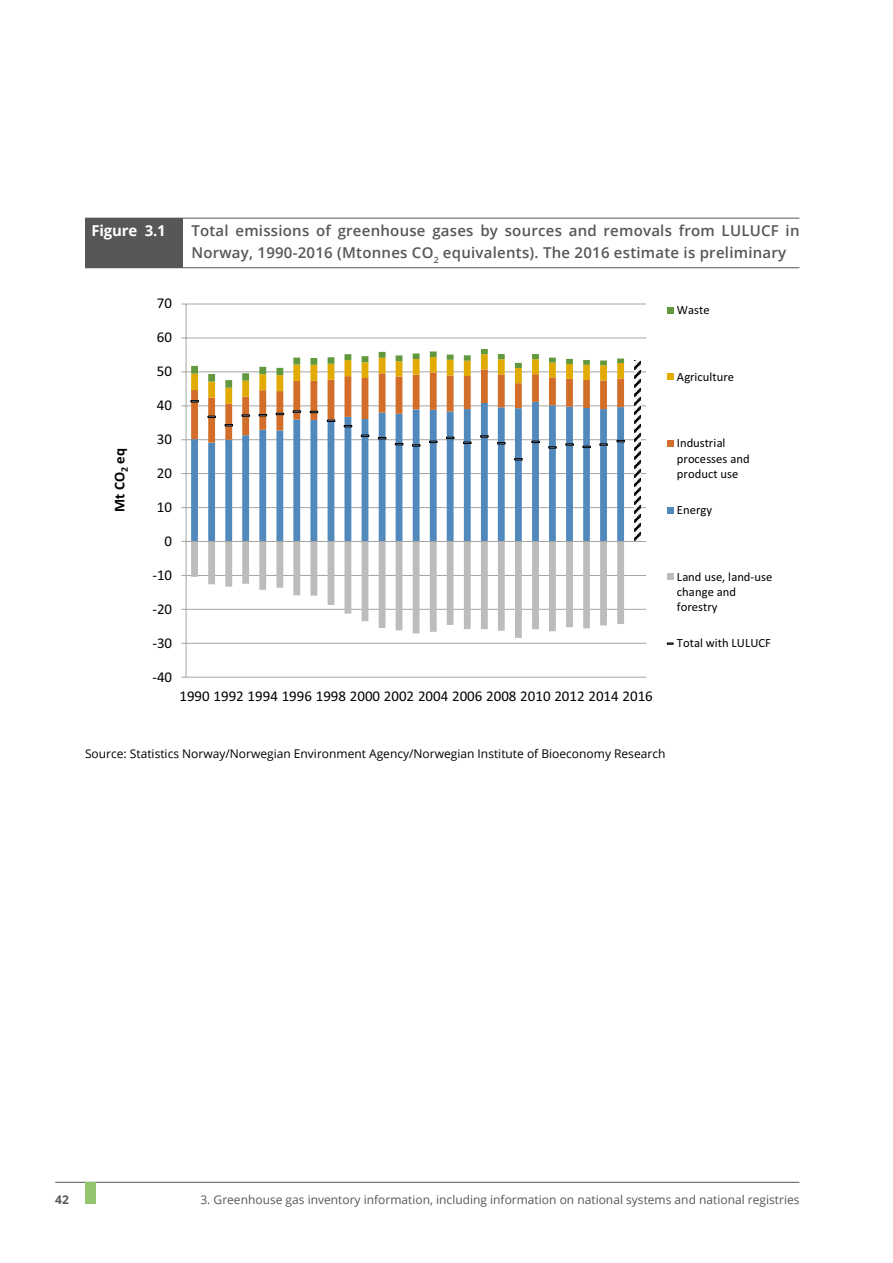
<style>
.page{position:relative;width:893px;height:1263px;background:#fff}
.page>*{position:absolute;margin:0;border:0;box-sizing:border-box;transform-origin:0 0}
.t1{font:600 15px/21.8px "Open Sans";letter-spacing:.015em;color:#575756}
.t2{font:15px "Calibri";color:#000}
.t3{font:700 15px "Open Sans";letter-spacing:-.01em;color:#fff}
.t4{font:700 15px "Calibri";color:#000}
.t5{font:12.6px/15.5px "Calibri";color:#000}
.t6{font:12px "Open Sans";color:#575756}
.Kilde{font:12px "Open Sans";color:#000}
.t7{font:700 12px "Open Sans";color:#575756}
</style>
<div class="page">
<hr style="left:55px;top:1182px;width:744px;height:1px;background:#575756">
<div style="left:85px;top:1183px;width:10px;height:21px;background:#92c56e"></div>
<div style="left:85px;top:218px;width:98px;height:50px;background:#575756"></div>
<hr style="left:85px;top:267px;width:714px;height:1px;background:#575756">
<hr style="left:85px;top:218px;width:714px;height:1px;background:#575756">
<hr style="left:186px;top:677px;width:460px;height:1px;background:#a5a5a4">
<hr style="left:186px;top:643px;width:460px;height:1px;background:#a5a5a4">
<hr style="left:186px;top:609px;width:460px;height:1px;background:#a5a5a4">
<hr style="left:186px;top:575px;width:460px;height:1px;background:#a5a5a4">
<hr style="left:186px;top:507px;width:460px;height:1px;background:#a5a5a4">
<hr style="left:186px;top:473px;width:460px;height:1px;background:#a5a5a4">
<hr style="left:186px;top:439px;width:460px;height:1px;background:#a5a5a4">
<hr style="left:186px;top:405px;width:460px;height:1px;background:#a5a5a4">
<hr style="left:186px;top:371px;width:460px;height:1px;background:#a5a5a4">
<hr style="left:186px;top:338px;width:460px;height:1px;background:#a5a5a4">
<hr style="left:186px;top:304px;width:460px;height:1px;background:#a5a5a4">
<svg style="left:634px;top:360px;width:7px;height:181px"></svg>
<svg style="left:191px;top:448px;width:433px;height:93px"></svg>
<hr style="left:186px;top:304px;width:1px;height:373px;background:#a5a5a4">
<svg style="left:181px;top:541px;width:443px;height:103px"></svg>
<hr style="left:186px;top:541px;width:460px;height:1px;background:#a5a5a4">
<svg style="left:514px;top:458px;width:9px;height:2px"></svg>
<svg style="left:181px;top:349px;width:444px;height:99px"></svg>
<div style="left:667px;top:307px;width:7px;height:7px;background:#62993e"></div>
<div style="left:667px;top:373px;width:7px;height:7px;background:#e2ab03"></div>
<div style="left:667px;top:440px;width:7px;height:7px;background:#d26e2a"></div>
<div style="left:667px;top:507px;width:7px;height:7px;background:#5189bc"></div>
<div style="left:667px;top:573px;width:7px;height:7px;background:#bcbcbb"></div>
<svg style="left:667px;top:643px;width:7px;height:2px"></svg>
<p class="t3" style="left:91px;top:220px;width:76px">Figure 3.1</p>
<p class="t1" style="left:191px;top:219px;width:610px">Total emissions of greenhouse gases by sources and removals from LULUCF in<br>Norway, 1990-2016 (Mtonnes CO<sub>2</sub> equivalents). The 2016 estimate is preliminary</p>
<p class="t4" style="left:109px;top:512px;width:65px;rotate:-90deg">Mt CO<sub>2</sub> eq</p>
<p class="t2" style="left:157px;top:293px;width:17px">70</p>
<p class="t2" style="left:157px;top:327px;width:17px">60</p>
<p class="t2" style="left:157px;top:361px;width:17px">50</p>
<p class="t2" style="left:157px;top:395px;width:17px">40</p>
<p class="t2" style="left:157px;top:429px;width:17px">30</p>
<p class="t2" style="left:157px;top:462px;width:17px">20</p>
<p class="t2" style="left:157px;top:496px;width:17px">10</p>
<p class="t2" style="left:165px;top:530px;width:9px">0</p>
<p class="t2" style="left:152px;top:564px;width:21px">-10</p>
<p class="t2" style="left:152px;top:598px;width:21px">-20</p>
<p class="t2" style="left:152px;top:632px;width:21px">-30</p>
<p class="t2" style="left:152px;top:666px;width:21px">-40</p>
<p class="t2" style="left:179px;top:686px;width:475px">1990 1992 1994 1996 1998 2000 2002 2004 2006 2008 2010 2012 2014 2016</p>
<p class="t5" style="left:677px;top:302px;width:34px">Waste</p>
<p class="t5" style="left:677px;top:368px;width:59px">Agriculture</p>
<p class="t5" style="left:677px;top:435px;width:74px">Industrial processes and product use</p>
<p class="t5" style="left:677px;top:502px;width:37px">Energy</p>
<p class="t5" style="left:677px;top:568px;width:97px">Land use, land-use change and forestry</p>
<p class="t5" style="left:677px;top:635px;width:96px">Total with LULUCF</p>
<p class="Kilde" style="left:85px;top:745px;width:582px">Source: Statistics Norway/Norwegian Environment Agency/Norwegian Institute of Bioeconomy Research</p>
<p class="t7" style="left:55px;top:1191px;width:15px">42</p>
<p class="t6" style="left:200px;top:1191px;width:601px">3. Greenhouse gas inventory information, including information on national systems and national registries</p>
</div>
